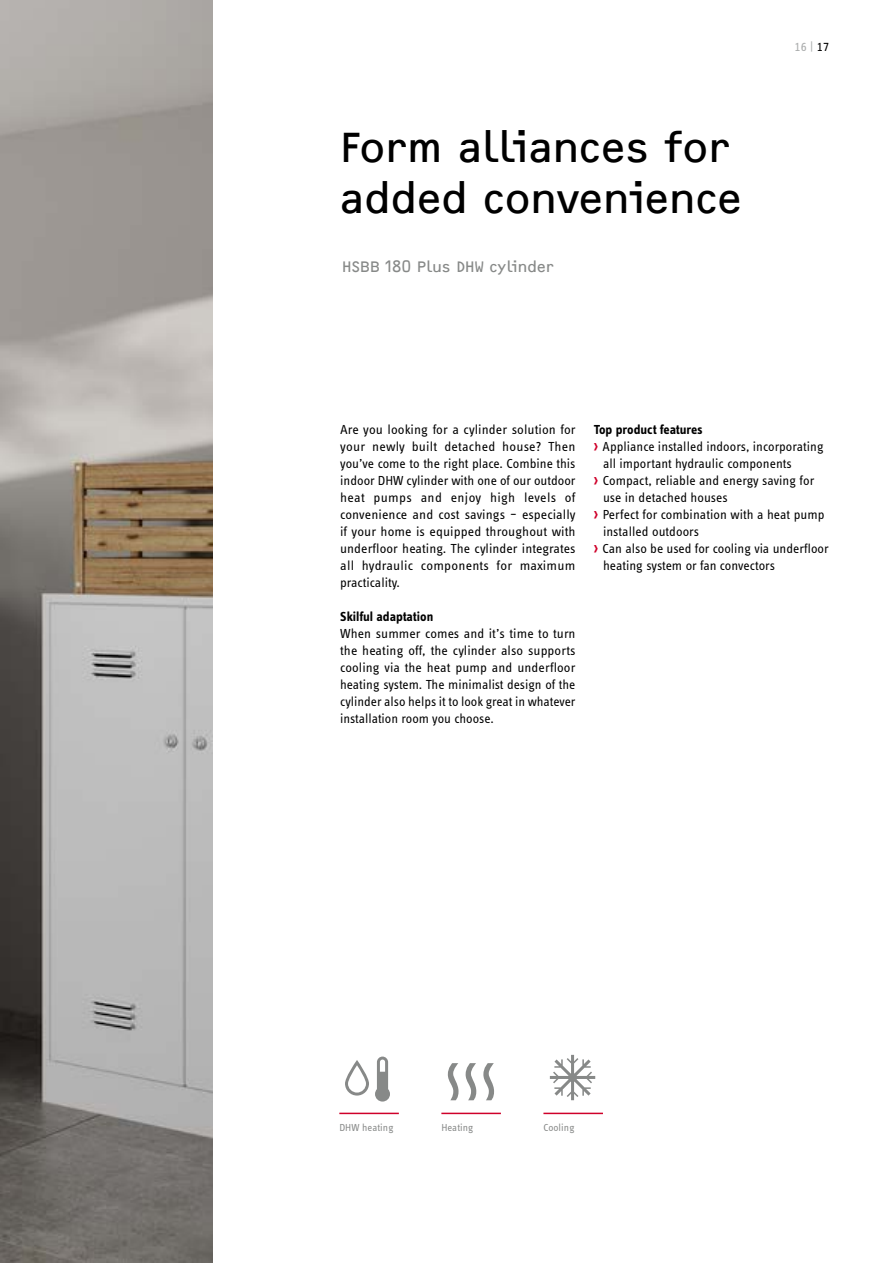
<style>
.page{position:relative;width:893px;height:1263px;background:#fff}
.page>*{position:absolute;margin:0;border:0;box-sizing:border-box;transform-origin:0 0}
.t1{font:43.5px/51px "F2 FOCR Bczyk Com";letter-spacing:-.005em;color:#000}
.t2{font:15.75px "F2 FOCR Bczyk Com";letter-spacing:-.005em;color:#878988}
.t3{font:13.5px/17px "STE Info Text";color:#000;text-align:justify}
.t4{font:700 13.5px "STE Info Text";letter-spacing:-.005em;color:#000}
.t5{font:13.5px "STE Info Text";color:#abadad}
.t6{font:10.5px "STE Info Text";letter-spacing:.005em;color:#878988}
.s1{color:#000}
.s2{font-family:"F2 FOCR Bczyk Com";font-size:16.5px;color:#cf002a}
</style>
<div class="page">
<img style="left:0;top:0;width:213px;height:1263px">
<svg style="left:550px;top:1055px;width:45px;height:45px"></svg>
<hr style="left:339px;top:1113px;width:60px;height:1px;background:#cf002a">
<hr style="left:441px;top:1113px;width:60px;height:1px;background:#cf002a">
<svg style="left:375px;top:1056px;width:15px;height:45px"></svg>
<svg style="left:345px;top:1060px;width:24px;height:35px"></svg>
<svg style="left:448px;top:1063px;width:10px;height:37px"></svg>
<svg style="left:466px;top:1063px;width:10px;height:37px"></svg>
<svg style="left:483px;top:1063px;width:11px;height:37px"></svg>
<hr style="left:543px;top:1113px;width:60px;height:1px;background:#cf002a">
<h1 class="t1" style="left:340px;top:122px;width:404px">Form alliances for added convenience</h1>
<p class="t2" style="left:342px;top:258px;width:214px">HSBB 180 Plus DHW cylinder</p>
<p class="t5" style="left:795px;top:39px;width:36px">16 | <span class="s1">17</span></p>
<p class="t3" style="left:340px;top:421px;width:237px">Are you looking for a cylinder solution for your newly built detached house? Then you’ve come to the right place. Combine this indoor DHW cylinder with one of our outdoor heat pumps and enjoy high levels of convenience and cost savings – especially if your home is equipped throughout with underfloor heating. The cylinder integrates all hydraulic components for maximum practicality.</p>
<p class="t4" style="left:340px;top:608px;width:95px">Skilful adaptation</p>
<p class="t3" style="left:340px;top:625px;width:237px">When summer comes and it’s time to turn the heating off, the cylinder also supports cooling via the heat pump and underfloor heating system. The minimalist design of the cylinder also helps it to look great in whatever installation room you choose.</p>
<p class="t4" style="left:594px;top:421px;width:111px">Top product features</p>
<p class="t3" style="left:594px;top:438px;width:231px"><span class="s2">›</span> Appliance installed indoors, incorporating</p>
<p class="t3" style="left:603px;top:455px;width:190px">all important hydraulic components</p>
<p class="t3" style="left:594px;top:472px;width:222px"><span class="s2">›</span> Compact, reliable and energy saving for</p>
<p class="t3" style="left:603px;top:489px;width:126px">use in detached houses</p>
<p class="t3" style="left:594px;top:506px;width:232px"><span class="s2">›</span> Perfect for combination with a heat pump</p>
<p class="t3" style="left:603px;top:523px;width:98px">installed outdoors</p>
<p class="t3" style="left:594px;top:540px;width:237px"><span class="s2">›</span> Can also be used for cooling via underfloor</p>
<p class="t3" style="left:603px;top:557px;width:173px">heating system or fan convectors</p>
<p class="t6" style="left:339px;top:1122px;width:56px">DHW heating</p>
<p class="t6" style="left:441px;top:1122px;width:34px">Heating</p>
<p class="t6" style="left:543px;top:1122px;width:33px">Cooling</p>
</div>
